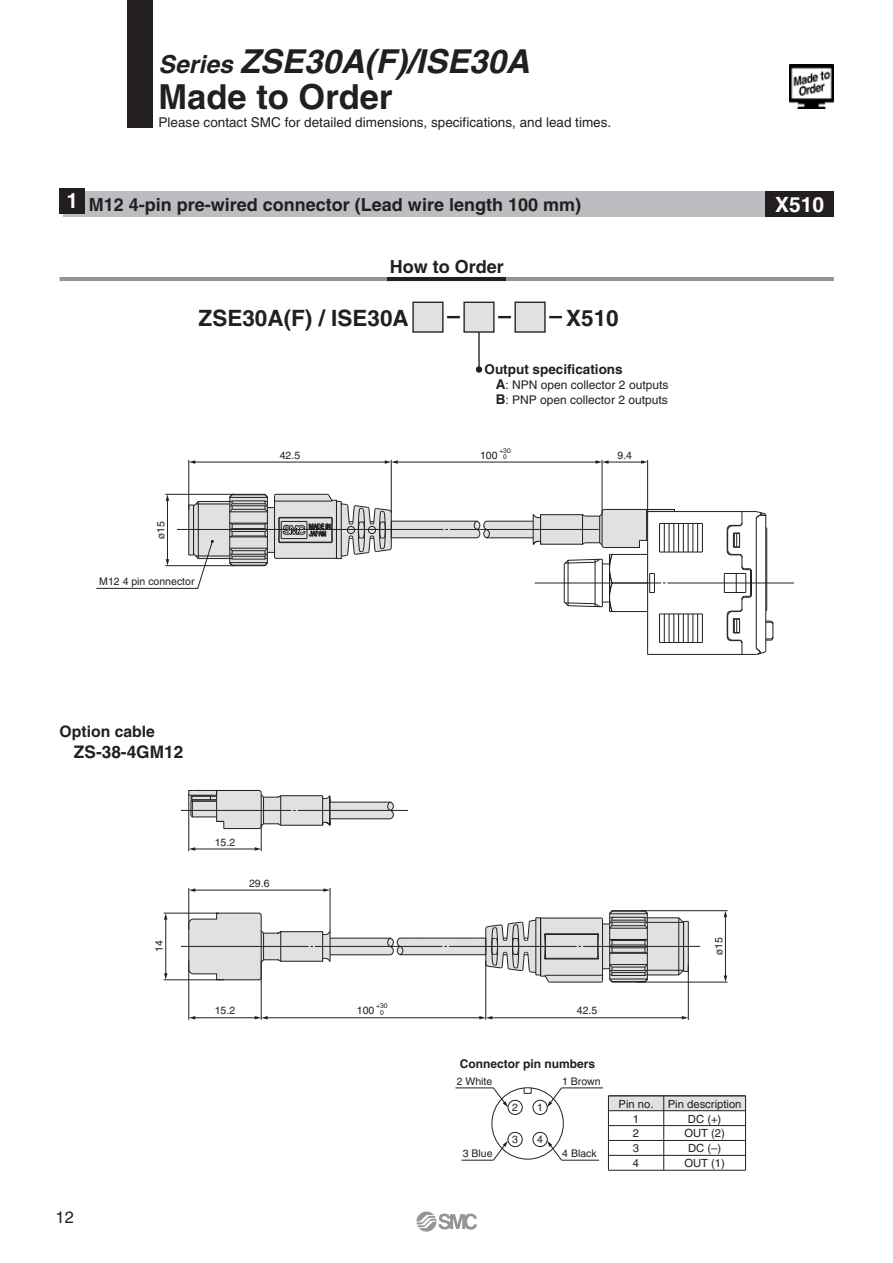
<style>
.page{position:relative;width:893px;height:1263px;background:#fff}
.page>*{position:absolute;margin:0;border:0;box-sizing:border-box;transform-origin:0 0}
.t1{font:700 34.5px "Helvetica";color:#231f20}
.t2{font:italic 700 33px "Helvetica";color:#231f20}
.t3{font:700 22.5px "Helvetica";color:#231f20}
.t4{font:700 21px "Helvetica";color:#fff}
.t5{font:700 18px "Helvetica";color:#231f20}
.t6{font:700 17.25px "Helvetica";color:#231f20}
.t7{font:16.5px "Helvetica";color:#231f20}
.t8{font:700 15.75px "Helvetica";color:#231f20}
.t9{font:13.5px "Helvetica";color:#231f20}
.t10{font:700 13.5px "Helvetica";color:#231f20}
.t11{font:12px/15px "Helvetica";color:#231f20}
.t12{font:700 12px "Helvetica";color:#231f20}
.t13{font:11.25px/14.9px "Helvetica";color:#231f20;text-align:justify}
.t14{font:10.5px "Helvetica";color:#231f20}
.t15{font:6.75px/6.8px "Helvetica";color:#231f20;text-align:center}
.s1{font-size:24.75px}
.s2{font-weight:700;font-size:13.5px}
</style>
<div class="page">
<hr style="left:647px;top:460px;width:1px;height:53px;background:#231f20">
<hr style="left:607px;top:462px;width:35px;height:1px;background:#231f20">
<svg style="left:641px;top:460px;width:6px;height:4px"></svg>
<hr style="left:194px;top:462px;width:192px;height:1px;background:#231f20">
<svg style="left:189px;top:460px;width:6px;height:4px"></svg>
<hr style="left:391px;top:460px;width:1px;height:53px;background:#231f20">
<hr style="left:188px;top:460px;width:1px;height:50px;background:#231f20">
<hr style="left:396px;top:462px;width:200px;height:1px;background:#231f20">
<svg style="left:385px;top:460px;width:13px;height:4px"></svg>
<svg style="left:595px;top:460px;width:13px;height:4px"></svg>
<hr style="left:491px;top:1017px;width:192px;height:1px;background:#231f20">
<svg style="left:681px;top:1016px;width:7px;height:3px"></svg>
<hr style="left:485px;top:961px;width:1px;height:59px;background:#231f20">
<hr style="left:688px;top:965px;width:1px;height:55px;background:#231f20">
<hr style="left:266px;top:1017px;width:214px;height:1px;background:#231f20">
<svg style="left:479px;top:1016px;width:13px;height:4px"></svg>
<hr style="left:725px;top:916px;width:1px;height:61px;background:#231f20">
<svg style="left:723px;top:911px;width:4px;height:6px"></svg>
<svg style="left:723px;top:976px;width:4px;height:6px"></svg>
<hr style="left:636px;top:982px;width:91px;height:1px;background:#231f20">
<hr style="left:641px;top:910px;width:86px;height:1px;background:#231f20">
<hr style="left:165px;top:918px;width:1px;height:56px;background:#231f20">
<svg style="left:164px;top:914px;width:3px;height:6px"></svg>
<svg style="left:164px;top:973px;width:3px;height:7px"></svg>
<hr style="left:164px;top:980px;width:60px;height:1px;background:#231f20">
<hr style="left:164px;top:913px;width:55px;height:1px;background:#231f20">
<hr style="left:194px;top:890px;width:130px;height:1px;background:#231f20">
<svg style="left:189px;top:888px;width:6px;height:4px"></svg>
<svg style="left:323px;top:888px;width:7px;height:4px"></svg>
<hr style="left:261px;top:961px;width:1px;height:59px;background:#231f20">
<hr style="left:188px;top:961px;width:1px;height:59px;background:#231f20">
<hr style="left:194px;top:1017px;width:62px;height:1px;background:#231f20">
<svg style="left:255px;top:1016px;width:13px;height:4px"></svg>
<svg style="left:189px;top:1016px;width:6px;height:4px"></svg>
<hr style="left:601px;top:460px;width:1px;height:54px;background:#231f20">
<hr style="left:330px;top:888px;width:1px;height:44px;background:#231f20">
<hr style="left:188px;top:888px;width:1px;height:42px;background:#231f20">
<svg style="left:96px;top:493px;width:698px;height:162px"></svg>
<svg style="left:181px;top:910px;width:519px;height:73px"></svg>
<svg style="left:181px;top:790px;width:227px;height:61px"></svg>
<div style="left:128px;top:0;width:25px;height:128px;background:#231f20"></div>
<div style="left:64px;top:191px;width:769px;height:26px;background:#bbbdc0"></div>
<div style="left:60px;top:188px;width:25px;height:26px;background:#231f20"></div>
<hr style="left:60px;top:277px;width:773px;height:4px;background:#939598">
<hr style="left:387px;top:277px;width:119px;height:4px;background:#231f20">
<div style="left:413px;top:302px;width:30px;height:30px;background:#e0e1e2"></div>
<div style="left:412px;top:302px;width:31px;height:31px;border:1px solid #231f20"></div>
<hr style="left:478px;top:332px;width:1px;height:38px;background:#231f20">
<div style="left:464px;top:302px;width:30px;height:30px;background:#e0e1e2"></div>
<div style="left:463px;top:302px;width:31px;height:31px;border:1px solid #231f20"></div>
<div style="left:515px;top:302px;width:30px;height:30px;background:#e0e1e2"></div>
<div style="left:514px;top:302px;width:31px;height:31px;border:1px solid #231f20"></div>
<svg style="left:498px;top:316px;width:13px;height:2px"></svg>
<svg style="left:447px;top:316px;width:13px;height:2px"></svg>
<div style="left:476px;top:366px;width:6px;height:7px;background:#231f20;border-radius:50%"></div>
<svg style="left:549px;top:316px;width:13px;height:2px"></svg>
<div style="left:608px;top:1096px;width:137px;height:15px;background:#e0e1e2"></div>
<svg style="left:523px;top:1089px;width:9px;height:5px"></svg>
<div style="left:491px;top:1087px;width:72px;height:72px;border:1px solid #231f20;border-radius:50%"></div>
<div style="left:507px;top:1100px;width:15px;height:15px;border:1px solid #231f20;border-radius:50%"></div>
<div style="left:532px;top:1100px;width:15px;height:15px;border:1px solid #231f20;border-radius:50%"></div>
<div style="left:532px;top:1132px;width:15px;height:15px;border:1px solid #231f20;border-radius:50%"></div>
<div style="left:507px;top:1132px;width:15px;height:15px;border:1px solid #231f20;border-radius:50%"></div>
<hr style="left:608px;top:1095px;width:137px;height:2px;background:#231f20">
<hr style="left:608px;top:1110px;width:137px;height:1px;background:#231f20">
<hr style="left:608px;top:1125px;width:137px;height:1px;background:#231f20">
<hr style="left:608px;top:1140px;width:137px;height:1px;background:#231f20">
<hr style="left:608px;top:1155px;width:137px;height:1px;background:#231f20">
<hr style="left:608px;top:1170px;width:137px;height:1px;background:#231f20">
<hr style="left:745px;top:1096px;width:1px;height:74px;background:#231f20">
<hr style="left:608px;top:1096px;width:1px;height:74px;background:#231f20">
<hr style="left:663px;top:1096px;width:1px;height:74px;background:#231f20">
<hr style="left:561px;top:1088px;width:42px;height:1px;background:#231f20">
<svg style="left:547px;top:1087px;width:15px;height:20px"></svg>
<hr style="left:561px;top:1160px;width:38px;height:1px;background:#231f20">
<svg style="left:547px;top:1141px;width:15px;height:20px"></svg>
<hr style="left:461px;top:1160px;width:32px;height:1px;background:#231f20">
<svg style="left:492px;top:1141px;width:16px;height:20px"></svg>
<hr style="left:455px;top:1088px;width:38px;height:1px;background:#231f20">
<svg style="left:492px;top:1087px;width:16px;height:20px"></svg>
<div style="left:765px;top:191px;width:68px;height:26px;background:#231f20"></div>
<img style="left:789px;top:65px;width:44px;height:44px">
<svg style="left:416px;top:1212px;width:61px;height:20px"></svg>
<h2 class="t2" style="left:158px;top:49px;width:372px"><span class="s1">Series</span> ZSE30A(F)/ISE30A</h2>
<h1 class="t1" style="left:158px;top:84px;width:235px">Made to Order</h1>
<p class="t9" style="left:158px;top:117px;width:454px">Please contact SMC for detailed dimensions, specifications, and lead times.</p>
<h3 class="t5" style="left:66px;top:198px;width:516px"><sup>1</sup> M12 4-pin pre-wired connector (Lead wire length 100 mm)</h3>
<h3 class="t5" style="left:389px;top:260px;width:115px">How to Order</h3>
<h3 class="t3" style="left:199px;top:310px;width:212px">ZSE30A(F) / ISE30A</h3>
<h3 class="t3" style="left:566px;top:310px;width:54px">X510</h3>
<p class="t10" style="left:484px;top:364px;width:140px">Output specifications</p>
<p class="t11" style="left:496px;top:378px;width:174px"><span class="s2">A</span>: NPN open collector 2 outputs<br><span class="s2">B</span>: PNP open collector 2 outputs</p>
<p class="t14" style="left:157px;top:539px;width:20px;rotate:-90deg">ø15</p>
<p class="t14" style="left:99px;top:578px;width:97px">M12 4 pin connector</p>
<p class="t14" style="left:280px;top:451px;width:22px">42.5</p>
<p class="t15" style="left:499px;top:448px;width:13px">+30<br>0</p>
<p class="t14" style="left:480px;top:451px;width:19px">100</p>
<p class="t14" style="left:617px;top:451px;width:16px">9.4</p>
<h3 class="t4" style="left:775px;top:197px;width:51px">X510</h3>
<h3 class="t8" style="left:60px;top:726px;width:97px">Option cable</h3>
<h3 class="t6" style="left:74px;top:746px;width:111px">ZS-38-4GM12</h3>
<p class="t14" style="left:155px;top:952px;width:13px;rotate:-90deg">14</p>
<h3 class="t7" style="left:55px;top:1211px;width:20px">12</h3>
<p class="t14" style="left:215px;top:838px;width:22px">15.2</p>
<p class="t14" style="left:249px;top:879px;width:22px">29.6</p>
<p class="t14" style="left:357px;top:1007px;width:19px">100</p>
<p class="t15" style="left:376px;top:1003px;width:13px">+30<br>0</p>
<p class="t14" style="left:215px;top:1007px;width:22px">15.2</p>
<p class="t14" style="left:577px;top:1007px;width:22px">42.5</p>
<p class="t12" style="left:460px;top:1060px;width:137px">Connector pin numbers</p>
<p class="t14" style="left:456px;top:1077px;width:37px">2 White</p>
<p class="t14" style="left:462px;top:1150px;width:31px">3 Blue</p>
<p class="t14" style="left:512px;top:1104px;width:7px">2</p>
<p class="t14" style="left:537px;top:1104px;width:7px">1</p>
<p class="t14" style="left:512px;top:1136px;width:7px">3</p>
<p class="t14" style="left:537px;top:1136px;width:7px">4</p>
<p class="t14" style="left:562px;top:1077px;width:40px">1 Brown</p>
<p class="t14" style="left:562px;top:1150px;width:36px">4 Black</p>
<p class="t14" style="left:715px;top:955px;width:20px;rotate:-90deg">ø15</p>
<p class="t13" style="left:618px;top:1097px;width:37px">Pin no.</p>
<p class="t13" style="left:667px;top:1097px;width:75px">Pin description</p>
<p class="t13" style="left:633px;top:1112px;width:8px">1<br>2<br>3<br>4</p>
<p class="t13" style="left:684px;top:1112px;width:42px;text-align:center">DC (+)<br>OUT (2)<br>DC (–)<br>OUT (1)</p>
</div>
